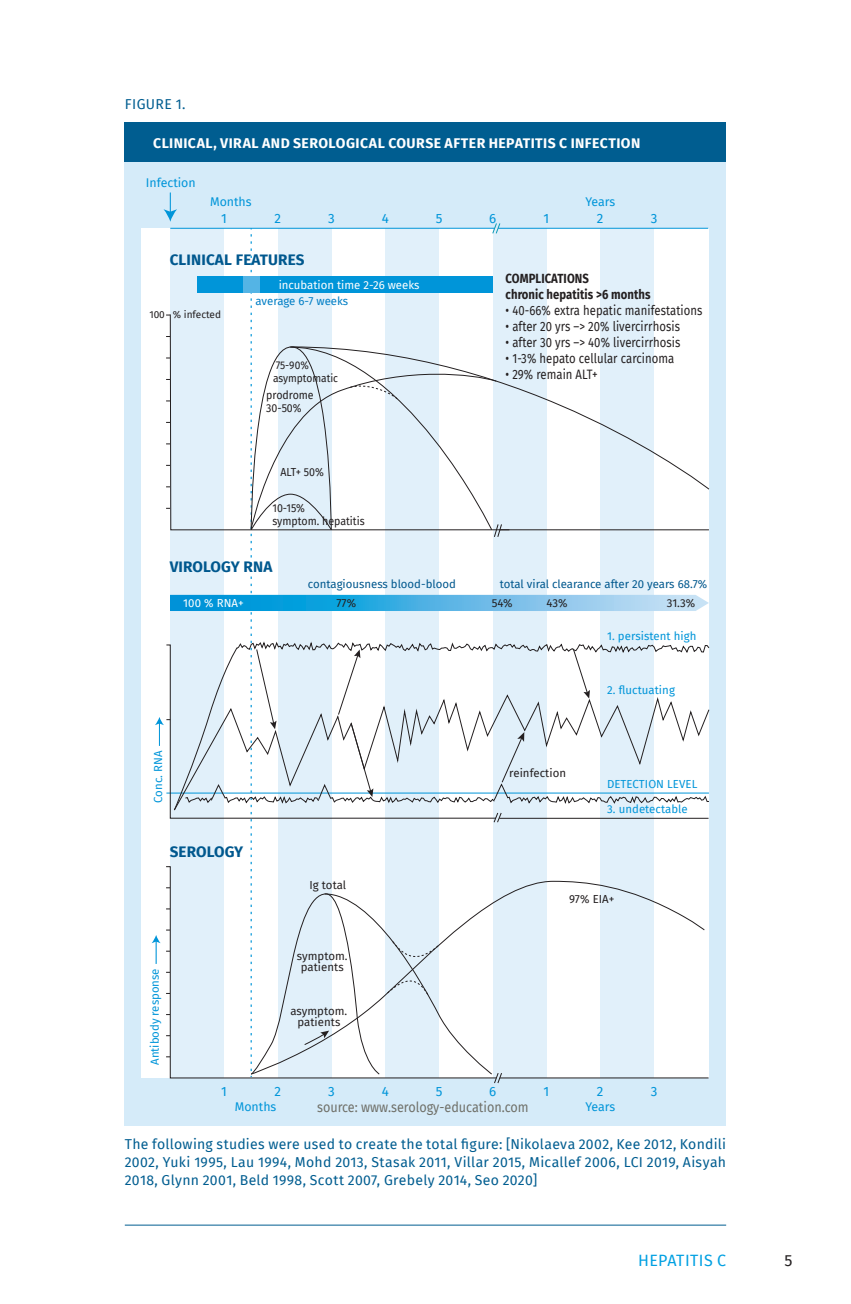
<style>
.page{position:relative;width:851px;height:1304px;background:#fff}
.page>*{position:absolute;margin:0;border:0;box-sizing:border-box;transform-origin:0 0}
.t1{font:16px "Fira Sans";letter-spacing:.02em;color:#00a0e2}
.t2{font:16px "Fira Sans";color:#231f20}
.t3{font:700 15.2px "Fira Sans";letter-spacing:.01em;color:#00588e}
.Tabel_bijschrift{font:14px/18px "Fira Sans";letter-spacing:.02em;color:#005d90;text-align:justify}
.Grafiek_kop{font:700 14px "Fira Sans";letter-spacing:.03em;color:#fff}
.t4{font:14px "Fira Sans";color:#6f7069;scale:.9 1}
.platte_tekst{font:14px "Fira Sans";letter-spacing:.025em;color:#005d90}
.t5{font:13.4px "Fira Sans";letter-spacing:.005em;color:#231f20;scale:.85 1}
.t6{font:700 13.4px/16.2px "Fira Sans";letter-spacing:.005em;color:#231f20;scale:.85 1}
.t7{font:13.4px "Fira Sans";color:#0095d9}
.t8{font:12.4px "Fira Sans";color:#0095d9}
.t9{font:11.4px "Fira Sans";letter-spacing:.005em;color:#0095d9}
.t10{font:11.4px/11.6px "Fira Sans";color:#231f20;text-align:center}
.t11{font:11.4px/18.6px "Fira Sans";color:#00588e}
.t12{font:11.4px/12.8px "Fira Sans";color:#231f20;scale:.93 1}
.t13{font:11.4px "Fira Sans";color:#fff}
.t14{font:11.4px "Fira Sans";letter-spacing:-.005em;color:#007ec5}
.t15{font:11px/12.8px "Fira Sans";color:#231f20;scale:.93 1}
.t16{font:10px "Fira Sans";color:#231f20}
.s1{color:#231f20}
</style>
<div class="page">
<hr style="left:125px;top:1225px;width:601px;height:1px;background:#005d90">
<div style="left:125px;top:131px;width:601px;height:995px;background:#d5ebf9"></div>
<svg style="left:151px;top:193px;width:558px;height:891px"></svg>
<div style="left:125px;top:122px;width:601px;height:40px;background:#005d90"></div>
<p class="platte_tekst" style="left:125px;top:94px;width:62px">FIGURE 1.</p>
<p class="Grafiek_kop" style="left:153px;top:132px;width:488px">CLINICAL, VIRAL AND SEROLOGICAL COURSE AFTER HEPATITIS C INFECTION</p>
<p class="t8" style="left:146px;top:173px;width:51px">Infection</p>
<p class="t8" style="left:210px;top:192px;width:43px">Months</p>
<p class="t8" style="left:585px;top:192px;width:31px">Years</p>
<p class="t7" style="left:221px;top:208px;width:7px">1</p>
<p class="t7" style="left:274px;top:208px;width:8px">2</p>
<p class="t7" style="left:328px;top:208px;width:8px">3</p>
<p class="t7" style="left:381px;top:208px;width:9px">4</p>
<p class="t7" style="left:435px;top:208px;width:8px">5</p>
<p class="t7" style="left:489px;top:208px;width:9px">6</p>
<p class="t7" style="left:543px;top:208px;width:7px">1</p>
<p class="t7" style="left:597px;top:208px;width:8px">2</p>
<p class="t7" style="left:650px;top:208px;width:8px">3</p>
<p class="t3" style="left:170px;top:246px;width:136px">CLINICAL FEATURES</p>
<p class="t13" style="left:278px;top:276px;width:142px">incubation time 2-26 weeks</p>
<p class="t16" style="left:149px;top:307px;width:73px">100 % infected</p>
<p class="t14" style="left:255px;top:292px;width:94px">average 6-7 weeks</p>
<p class="t15" style="left:273px;top:358px;width:71px">75-90% asymptomatic</p>
<p class="t12" style="left:266px;top:388px;width:53px">prodrome<br>30-50%</p>
<p class="t12" style="left:280px;top:465px;width:48px">ALT+ 50%</p>
<p class="t12" style="left:272px;top:501px;width:101px">10-15%<br>symptom. hepatitis</p>
<p class="t3" style="left:170px;top:554px;width:104px">VIROLOGY RNA</p>
<p class="t13" style="left:183px;top:594px;width:62px">100 % RNA+</p>
<p class="t11" style="left:336px;top:575px;width:121px;text-indent:-29px">contagiousness blood-blood<br><span class="s1">77%</span></p>
<p class="t9" style="left:149px;top:803px;width:54px;rotate:-90deg">Conc. RNA</p>
<p class="t3" style="left:170px;top:839px;width:75px">SEROLOGY</p>
<p class="t9" style="left:146px;top:1065px;width:98px;rotate:-90deg">Antibody response</p>
<p class="t10" style="left:309px;top:879px;width:38px">Ig total</p>
<p class="t10" style="left:297px;top:949px;width:52px">symptom. patients</p>
<p class="t10" style="left:290px;top:1004px;width:58px">asymptom. patients</p>
<p class="t6" style="left:505px;top:269px;width:172px">COMPLICATIONS<br>chronic hepatitis &gt;6 months</p>
<p class="t5" style="left:505px;top:300px;width:233px">• 40-66% extra hepatic manifestations</p>
<p class="t5" style="left:505px;top:316px;width:206px">• after 20 yrs –&gt; 20% livercirrhosis</p>
<p class="t5" style="left:505px;top:332px;width:207px">• after 30 yrs –&gt; 40% livercirrhosis</p>
<p class="t5" style="left:505px;top:348px;width:200px">• 1-3% hepato cellular carcinoma</p>
<p class="t5" style="left:505px;top:365px;width:110px">• 29% remain ALT+</p>
<p class="t11" style="left:499px;top:575px;width:209px">total viral clearance after 20 years 68.7%</p>
<p class="t10" style="left:491px;top:597px;width:22px">54%</p>
<p class="t10" style="left:546px;top:597px;width:22px">43%</p>
<p class="t10" style="left:667px;top:597px;width:30px">31.3%</p>
<p class="t9" style="left:607px;top:627px;width:91px">1. persistent high</p>
<p class="t10" style="left:509px;top:767px;width:58px">reinfection</p>
<p class="t9" style="left:607px;top:681px;width:69px">2. fluctuating</p>
<p class="t9" style="left:607px;top:775px;width:92px">DETECTION LEVEL</p>
<p class="t9" style="left:607px;top:800px;width:82px">3. undetectable</p>
<p class="t10" style="left:569px;top:893px;width:47px">97% EIA+</p>
<p class="t7" style="left:221px;top:1081px;width:7px">1</p>
<p class="t7" style="left:274px;top:1081px;width:8px">2</p>
<p class="t7" style="left:328px;top:1081px;width:8px">3</p>
<p class="t7" style="left:381px;top:1081px;width:9px">4</p>
<p class="t7" style="left:435px;top:1081px;width:8px">5</p>
<p class="t7" style="left:489px;top:1081px;width:9px">6</p>
<p class="t7" style="left:543px;top:1081px;width:7px">1</p>
<p class="t7" style="left:597px;top:1081px;width:8px">2</p>
<p class="t7" style="left:650px;top:1081px;width:8px">3</p>
<p class="t4" style="left:317px;top:1097px;width:236px">source: www.serology-education.com</p>
<p class="t8" style="left:235px;top:1098px;width:43px">Months</p>
<p class="t8" style="left:585px;top:1098px;width:31px">Years</p>
<p class="Tabel_bijschrift" style="left:125px;top:1135px;width:602px">The following studies were used to create the total figure: [Nikolaeva 2002, Kee 2012, Kondili 2002, Yuki 1995, Lau 1994, Mohd 2013, Stasak 2011, Villar 2015, Micallef 2006, LCI 2019, Aisyah 2018, Glynn 2001, Beld 1998, Scott 2007, Grebely 2014, Seo 2020]</p>
<p class="t1" style="left:638px;top:1249px;width:89px">HEPATITIS C</p>
<p class="t2" style="left:784px;top:1249px;width:10px">5</p>
</div>
